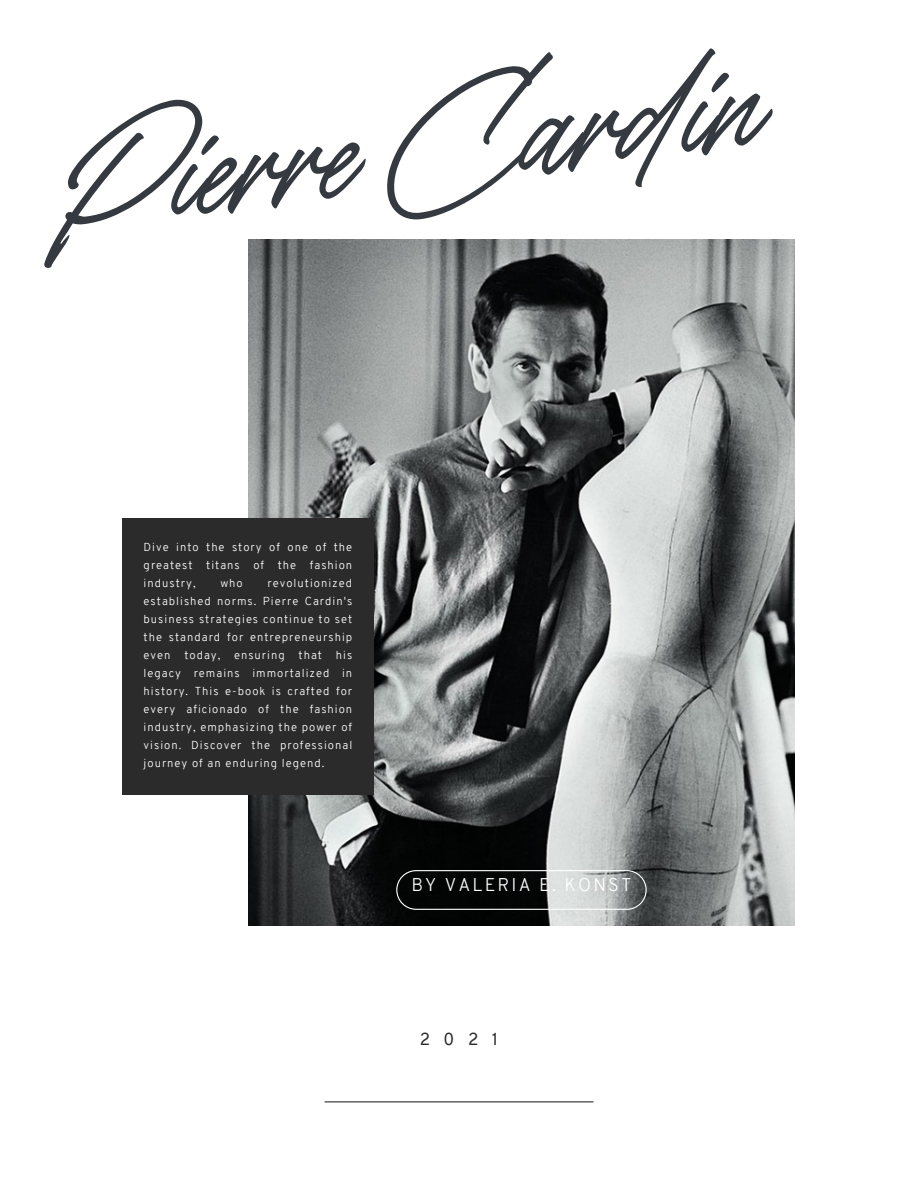
<style>
.page{position:relative;width:918px;height:1188px;background:#fff}
.page>*{position:absolute;margin:0;border:0;box-sizing:border-box;transform-origin:0 0}
.t1{font:123.15px "TY Script";color:#343a40}
.t2{font:300 18px "Overpass";letter-spacing:.12em;color:#fff}
.t3{font:16.95px "Overpass";color:#2b2b2b}
.t4{font:300 11.25px/18px "Overpass";letter-spacing:.09em;color:#fff;text-align:justify}
</style>
<div class="page">
<img style="left:248px;top:239px;width:546px;height:687px">
<svg style="left:396px;top:870px;width:251px;height:39px;background:#505252"></svg>
<div style="left:122px;top:518px;width:252px;height:277px;background:#2b2b2b"></div>
<hr style="left:325px;top:1101px;width:268px;height:1px;background:#2b2b2b">
<h2 class="t1" style="left:26px;top:116px;width:728px;rotate:-7deg">Pierre Cardin</h2>
<p class="t4" style="left:144px;top:539px;width:210px">Dive into the story of one of the greatest titans of the fashion industry,</p>
<p class="t4" style="left:144px;top:575px;width:210px;text-indent:124px">revolutionized established norms. Pierre Cardin's business strategies continue to set the standard for entrepreneurship even today, ensuring that his legacy remains immortalized in history. This e-book is crafted for every aficionado of the fashion industry, emphasizing the power of vision. Discover the professional journey of an enduring legend.</p>
<p class="t4" style="left:220px;top:575px;width:24px">who</p>
<h1 class="t2" style="left:411px;top:877px;width:221px">BY VALERIA E. KONST</h1>
<p class="t3" style="left:420px;top:1033px;width:80px">2021</p>
</div>
